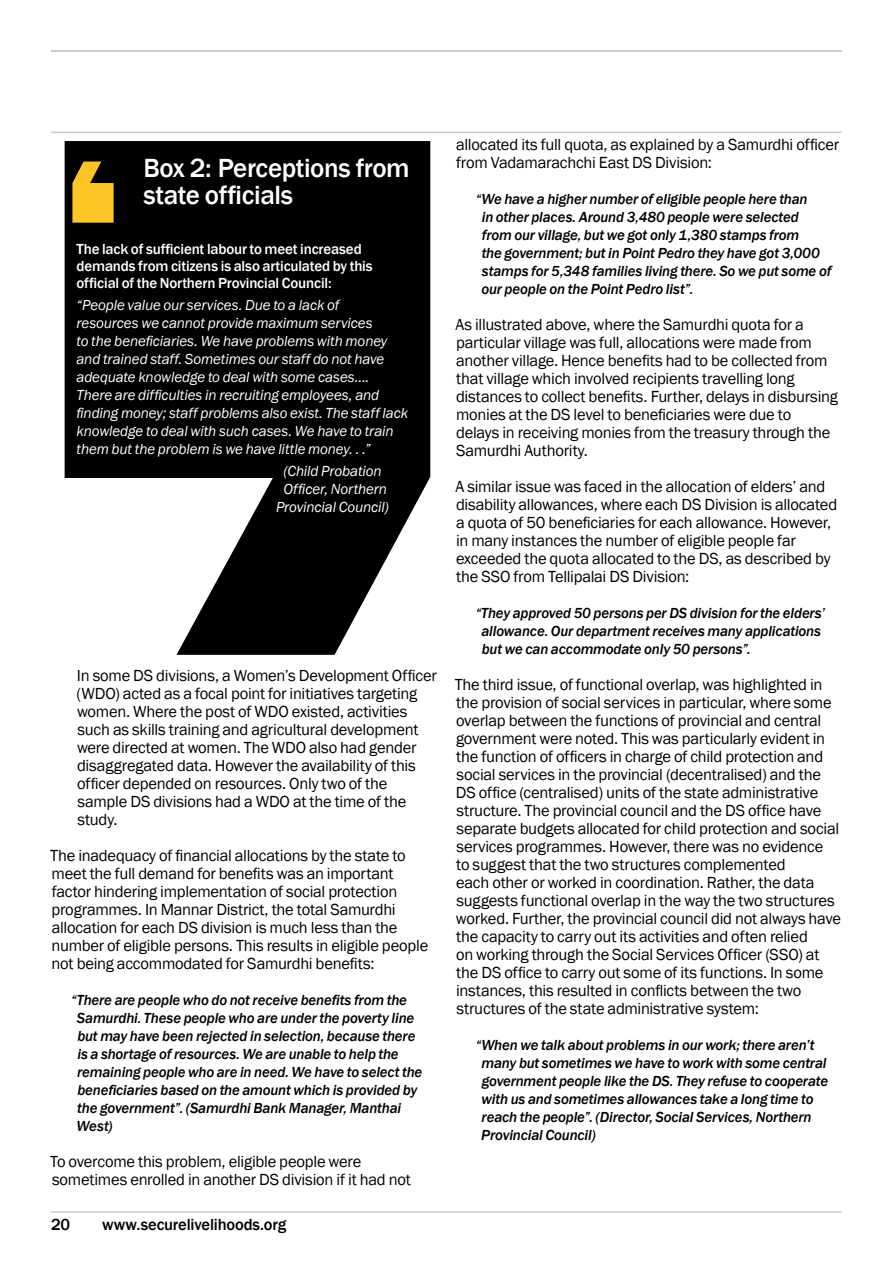
<style>
.page{position:relative;width:893px;height:1263px;background:#fff}
.page>*{position:absolute;margin:0;border:0;box-sizing:border-box;transform-origin:0 0}
.t1{font:500 27px/27px "Franklin Gothic";letter-spacing:-.015em;color:#fff}
.t2{font:16.5px/18px "Franklin Gothic";letter-spacing:-.015em;color:#000}
.t3{font:500 16.5px "Franklin Gothic";letter-spacing:-.01em;color:#000}
.t4{font:italic 500 15px/18px "Franklin Gothic";letter-spacing:-.01em;color:#000}
.t5{font:italic 15px/18px "Franklin Gothic";letter-spacing:-.01em;color:#fff}
.t6{font:500 15px/16.8px "Franklin Gothic";letter-spacing:-.01em;color:#fff}
</style>
<div class="page">
<hr style="left:51px;top:50px;width:791px;height:2px;background:#cbc8cc">
<hr style="left:51px;top:1212px;width:791px;height:1px;background:#cbc8cc">
<hr style="left:51px;top:132px;width:791px;height:1px;background:#cbc8cc">
<svg style="left:65px;top:141px;width:365px;height:514px;fill:#000"></svg>
<svg style="left:72px;top:162px;width:42px;height:61px;background:#c7991c"></svg>
<h1 class="t1" style="left:143px;top:156px;width:268px">Box 2: Perceptions from state officials</h1>
<p class="t6" style="left:77px;top:241px;width:298px">The lack of sufficient labour to meet increased demands from citizens is also articulated by this official of the Northern Provincial Council:</p>
<p class="t5" style="left:77px;top:297px;width:333px">“People value our services. Due to a lack of<br>resources we cannot provide maximum services<br>to the beneficiaries. We have problems with money and trained staff. Sometimes our staff do not have adequate knowledge to deal with some cases....<br>There are difficulties in recruiting employees, and finding money; staff problems also exist. The staff lack knowledge to deal with such cases. We have to train them but the problem is we have little money. . .”</p>
<p class="t5" style="left:276px;top:463px;width:114px;text-align:center">(Child Probation<br>Officer, Northern<br>Provincial Council)</p>
<p class="t2" style="left:77px;top:667px;width:362px">In some DS divisions, a Women’s Development Officer (WDO) acted as a focal point for initiatives targeting women. Where the post of WDO existed, activities such as skills training and agricultural development were directed at women. The WDO also had gender disaggregated data. However the availability of this officer depended on resources. Only two of the sample DS divisions had a WDO at the time of the study.</p>
<p class="t2" style="left:50px;top:847px;width:379px">The inadequacy of financial allocations by the state to meet the full demand for benefits was an important factor hindering implementation of social protection programmes. In Mannar District, the total Samurdhi allocation for each DS division is much less than the number of eligible persons. This results in eligible people not being accommodated for Samurdhi benefits:</p>
<p class="t4" style="left:77px;top:991px;width:347px;text-indent:-5px">“There are people who do not receive benefits from the Samurdhi. These people who are under the poverty line but may have been rejected in selection, because there is a shortage of resources. We are unable to help the remaining people who are in need. We have to select the beneficiaries based on the amount which is provided by the government”. (Samurdhi Bank Manager, Manthai West)</p>
<p class="t2" style="left:50px;top:1153px;width:362px">To overcome this problem, eligible people were sometimes enrolled in another DS division if it had not</p>
<p class="t3" style="left:51px;top:1218px;width:21px">20</p>
<p class="t3" style="left:102px;top:1218px;width:186px">www.securelivelihoods.org</p>
<p class="t2" style="left:456px;top:136px;width:385px">allocated its full quota, as explained by a Samurdhi officer from Vadamarachchi East DS Division:</p>
<p class="t4" style="left:481px;top:191px;width:351px;text-indent:-6px">“We have a higher number of eligible people here than<br>in other places. Around 3,480 people were selected from our village, but we got only 1,380 stamps from<br>the government; but in Point Pedro they have got 3,000 stamps for 5,348 families living there. So we put some of our people on the Point Pedro list”.</p>
<p class="t2" style="left:456px;top:316px;width:384px">As illustrated above, where the Samurdhi quota for a particular village was full, allocations were made from another village. Hence benefits had to be collected from that village which involved recipients travelling long distances to collect benefits. Further, delays in disbursing monies at the DS level to beneficiaries were due to delays in receiving monies from the treasury through the Samurdhi Authority.</p>
<p class="t2" style="left:456px;top:478px;width:383px">A similar issue was faced in the allocation of elders’ and disability allowances, where each DS Division is allocated a quota of 50 beneficiaries for each allowance. However, in many instances the number of eligible people far exceeded the quota allocated to the DS, as described by the SSO from Tellipalai DS Division:</p>
<p class="t4" style="left:481px;top:604px;width:345px;text-indent:-6px">“They approved 50 persons per DS division for the elders’ allowance. Our department receives many applications but we can accommodate only 50 persons”.</p>
<p class="t2" style="left:455px;top:676px;width:388px">The third issue, of functional overlap, was highlighted in the provision of social services in particular, where some overlap between the functions of provincial and central government were noted. This was particularly evident in the function of officers in charge of child protection and social services in the provincial (decentralised) and the DS office (centralised) units of the state administrative structure. The provincial council and the DS office have separate budgets allocated for child protection and social services programmes. However, there was no evidence<br>to suggest that the two structures complemented<br>each other or worked in coordination. Rather, the data suggests functional overlap in the way the two structures worked. Further, the provincial council did not always have the capacity to carry out its activities and often relied<br>on working through the Social Services Officer (SSO) at the DS office to carry out some of its functions. In some instances, this resulted in conflicts between the two structures of the state administrative system:</p>
<p class="t4" style="left:481px;top:1036px;width:349px;text-indent:-6px">“When we talk about problems in our work; there aren’t many but sometimes we have to work with some central government people like the DS. They refuse to cooperate with us and sometimes allowances take a long time to reach the people”. (Director, Social Services, Northern Provincial Council)</p>
</div>
